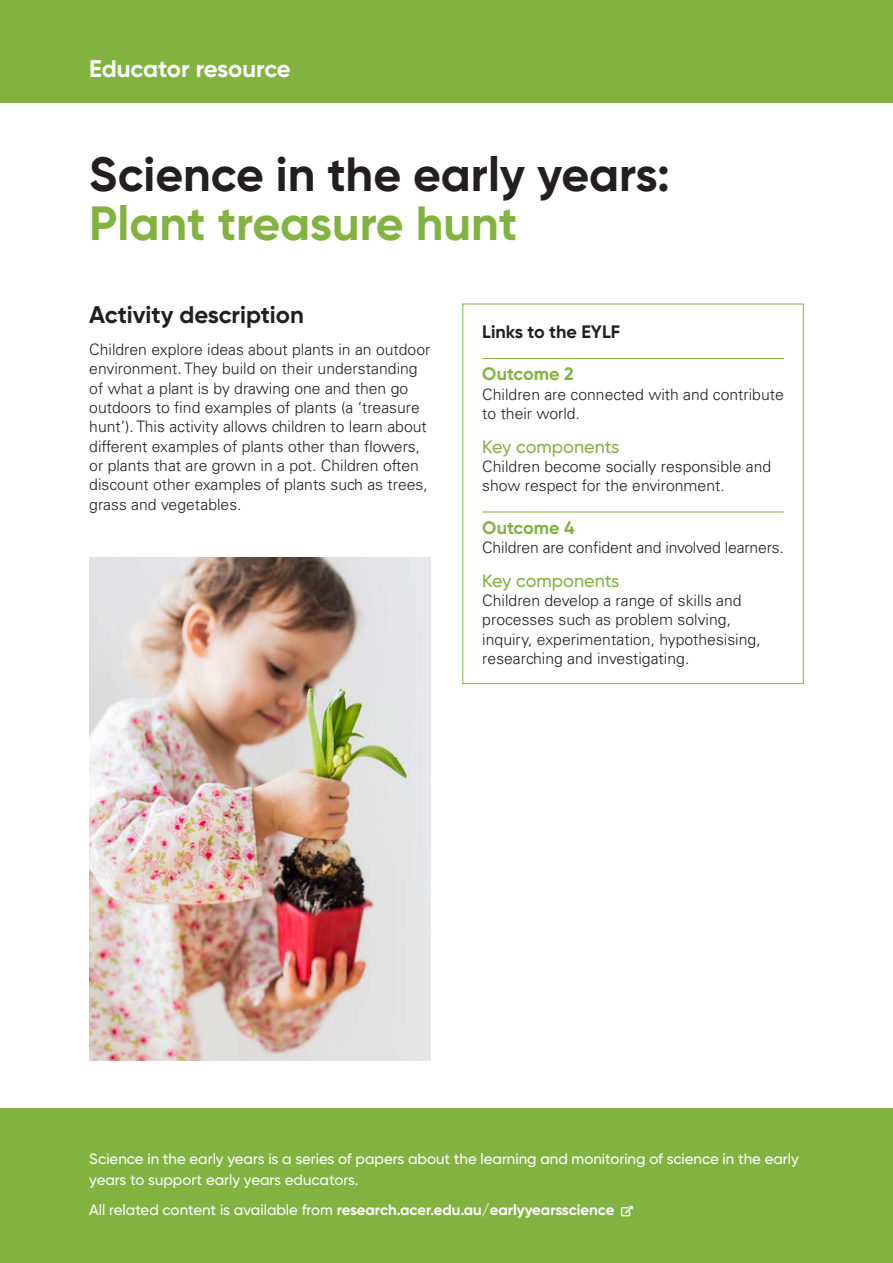
<style>
.page{position:relative;width:893px;height:1263px;background:#fff}
.page>*{position:absolute;margin:0;border:0;box-sizing:border-box;transform-origin:0 0}
.A_head{font:700 48px/48px "Gilroy";color:#231f20}
.B2_head{font:700 24px "Gilroy";color:#231f20}
.A_head-2{font:700 24px "Gilroy";letter-spacing:-.01em;color:#fff}
.D_head_green{font:500 18px "Gilroy";color:#82b340}
.C_head{font:700 18px "Gilroy";color:#231f20}
.C_head-2{font:700 18px "Gilroy";color:#82b340}
.C_head_with_rule{font:700 18px "Gilroy";color:#82b340}
.body{font:300 15.75px/19.4px "Univers LT Std";color:#231f20}
.D_head_green-2{font:500 15px/21px "Gilroy";color:#fff}
.D_head_green-3{font:700 15px "Gilroy";letter-spacing:-.005em;color:#fff}
.s1{color:#82b340}
.s2{font-weight:500}
</style>
<div class="page">
<div style="left:0;top:0;width:893px;height:102px;background:#82b340"></div>
<hr style="left:482px;top:358px;width:302px;height:1px;background:#82b340">
<hr style="left:482px;top:512px;width:302px;height:1px;background:#82b340">
<div style="left:462px;top:304px;width:342px;height:380px;border:1px solid #82b340"></div>
<img style="left:89px;top:558px;width:342px;height:502px">
<div style="left:0;top:1108px;width:893px;height:155px;background:#82b340"></div>
<p class="A_head-2" style="left:89px;top:53px;width:203px">Educator resource</p>
<p class="A_head" style="left:89px;top:150px;width:582px">Science in the early years:<br><span class="s1">Plant treasure hunt</span></p>
<p class="B2_head" style="left:89px;top:299px;width:216px">Activity description</p>
<p class="body" style="left:89px;top:340px;width:343px">Children explore ideas about plants in an outdoor environment. They build on their understanding of what a plant is by drawing one and then go outdoors to find examples of plants (a ‘treasure hunt’). This activity allows children to learn about different examples of plants other than flowers, or plants that are grown in a pot. Children often discount other examples of plants such as trees, grass and vegetables.</p>
<p class="C_head" style="left:482px;top:320px;width:139px">Links to the EYLF</p>
<p class="C_head-2" style="left:482px;top:363px;width:93px">Outcome 2</p>
<p class="body" style="left:482px;top:384px;width:303px">Children are connected with and contribute to their world.</p>
<p class="D_head_green" style="left:482px;top:435px;width:139px">Key components</p>
<p class="body" style="left:482px;top:457px;width:290px">Children become socially responsible and show respect for the environment.</p>
<p class="C_head_with_rule" style="left:482px;top:516px;width:94px">Outcome 4</p>
<p class="body" style="left:482px;top:538px;width:303px">Children are confident and involved learners.</p>
<p class="D_head_green" style="left:482px;top:569px;width:139px">Key components</p>
<p class="body" style="left:482px;top:591px;width:280px">Children develop a range of skills and processes such as problem solving, inquiry, experimentation, hypothesising, researching and investigating.</p>
<p class="D_head_green-2" style="left:89px;top:1148px;width:711px">Science in the early years is a series of papers about the learning and monitoring of science in the early years to support early years educators.</p>
<p class="D_head_green-3" style="left:89px;top:1200px;width:527px"><span class="s2">All related content is available from</span> research.acer.edu.au/earlyyearsscience</p>
</div>
